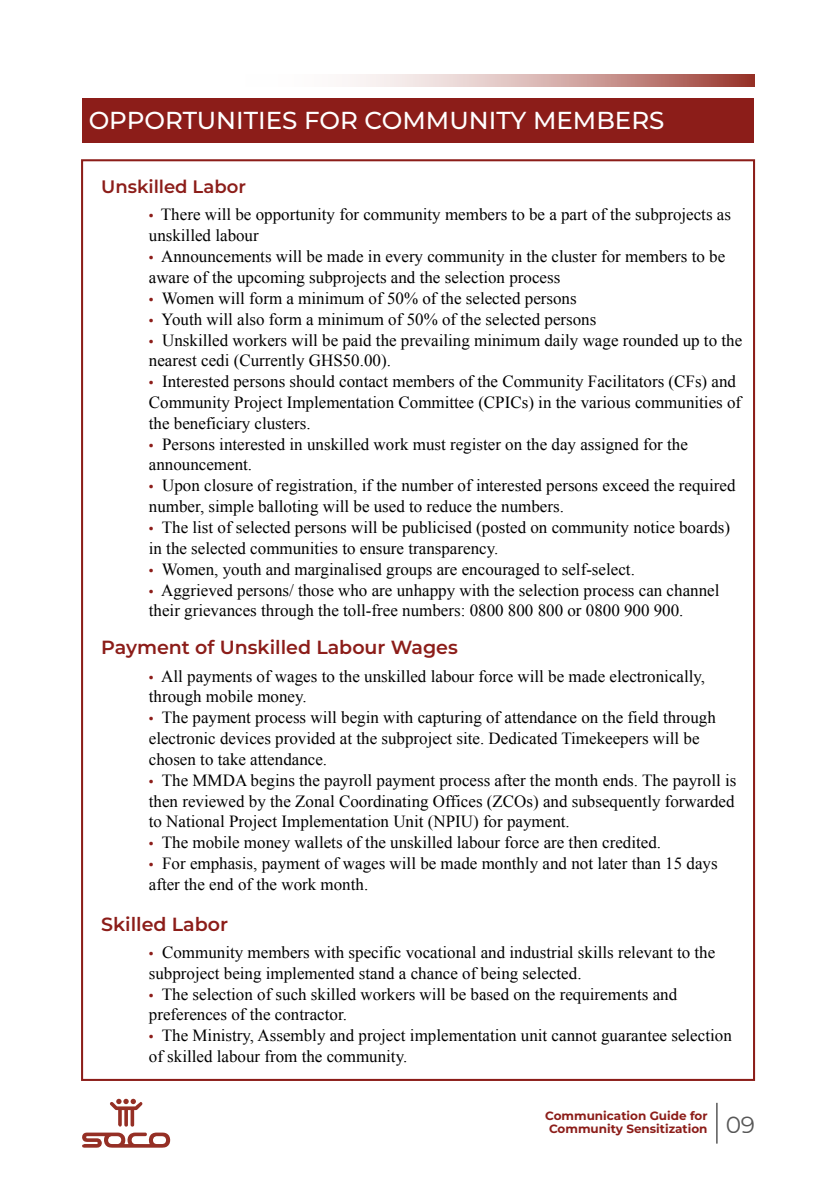
<style>
.page{position:relative;width:836px;height:1196px;background:#fff}
.page>*{position:absolute;margin:0;border:0;box-sizing:border-box;transform-origin:0 0}
.t1{font:100 24.6px "Montserrat";color:#fff}
.t2{font:100 19px "Montserrat";color:#8c1d19}
.t3{font:100 18px "Montserrat";color:#8c1d19}
.t4{font:17px/20.8px "Times New Roman";color:#000}
.t5{font:100 12px/13px "Montserrat";color:#8c1d19}
.s1{font-family:"Myriad Pro";font-size:17.2px;color:#8c1d19}
.s2{font-family:"Myriad Pro";color:#8c1d19}
.s3{font-size:23.2px;color:#000}
</style>
<div class="page">
<div style="left:82px;top:98px;width:671px;height:44px;background:#8c1d19"></div>
<svg style="left:82px;top:1132px;width:88px;height:15px"></svg>
<svg style="left:110px;top:1098px;width:32px;height:28px"></svg>
<hr style="left:715px;top:1102px;width:2px;height:41px;background:#000">
<svg style="left:352px;top:74px;width:401px;height:12px;background:#d2a7a3"></svg>
<h1 class="t1" style="left:89px;top:103px;width:577px">OPPORTUNITIES FOR COMMUNITY MEMBERS</h1>
<p class="t3" style="left:101px;top:175px;width:146px">Unskilled Labor</p>
<p class="t4" style="left:149px;top:204px;width:583px"><span class="s1">•</span> There will be opportunity for community members to be a part of the subprojects as unskilled labour</p>
<p class="t4" style="left:149px;top:245px;width:577px"><span class="s1">•</span> Announcements will be made in every community in the cluster for members to be aware of the upcoming subprojects and the selection process</p>
<p class="t4" style="left:149px;top:287px;width:429px"><span class="s1">•</span> Women will form a minimum of 50% of the selected persons</p>
<p class="t4" style="left:149px;top:308px;width:449px"><span class="s1">•</span> Youth will also form a minimum of 50% of the selected persons</p>
<p class="t4" style="left:149px;top:329px;width:594px"><span class="s1">•</span> Unskilled workers will be paid the prevailing minimum daily wage rounded up to the nearest cedi (Currently GHS50.00).</p>
<p class="t4" style="left:149px;top:371px;width:593px"><span class="s1">•</span> Interested persons should contact members of the Community Facilitators (CFs) and<br>Community Project Implementation Committee (CPICs) in the various communities of the beneficiary clusters.</p>
<p class="t4" style="left:149px;top:433px;width:540px"><span class="s1">•</span> Persons interested in unskilled work must register on the day assigned for the announcement.</p>
<p class="t4" style="left:149px;top:475px;width:588px"><span class="s1">•</span> Upon closure of registration, if the number of interested persons exceed the required number, simple balloting will be used to reduce the numbers.</p>
<p class="t4" style="left:149px;top:516px;width:582px"><span class="s1">•</span> The list of selected persons will be publicised (posted on community notice boards) in the selected communities to ensure transparency.</p>
<p class="t4" style="left:149px;top:558px;width:487px"><span class="s1">•</span> Women, youth and marginalised groups are encouraged to self-select.</p>
<p class="t4" style="left:149px;top:579px;width:572px"><span class="s1">•</span> Aggrieved persons/ those who are unhappy with the selection process can channel their grievances through the toll-free numbers: 0800 800 800 or 0800 900 900.</p>
<p class="t2" style="left:101px;top:634px;width:358px">Payment of Unskilled Labour Wages</p>
<p class="t4" style="left:149px;top:665px;width:557px"><span class="s1">•</span> All payments of wages to the unskilled labour force will be made electronically, through mobile money.</p>
<p class="t4" style="left:149px;top:707px;width:568px"><span class="s1">•</span> The payment process will begin with capturing of attendance on the field through electronic devices provided at the subproject site. Dedicated Timekeepers will be chosen to take attendance.</p>
<p class="t4" style="left:149px;top:769px;width:588px;text-align:justify"><span class="s1">•</span> The MMDA begins the payroll payment process after the month ends. The payroll is then reviewed by the Zonal Coordinating Offices (ZCOs) and subsequently forwarded to National Project Implementation Unit (NPIU) for payment.</p>
<p class="t4" style="left:149px;top:831px;width:513px"><span class="s1">•</span> The mobile money wallets of the unskilled labour force are then credited.</p>
<p class="t4" style="left:149px;top:852px;width:570px"><span class="s1">•</span> For emphasis, payment of wages will be made monthly and not later than 15 days after the end of the work month.</p>
<p class="t2" style="left:101px;top:911px;width:128px">Skilled Labor</p>
<p class="t4" style="left:149px;top:941px;width:567px"><span class="s2">•</span> Community members with specific vocational and industrial skills relevant to the subproject being implemented stand a chance of being selected.</p>
<p class="t4" style="left:149px;top:983px;width:529px"><span class="s1">•</span> The selection of such skilled workers will be based on the requirements and preferences of the contractor.</p>
<p class="t4" style="left:149px;top:1024px;width:584px"><span class="s1">•</span> The Ministry, Assembly and project implementation unit cannot guarantee selection of skilled labour from the community.</p>
<p class="t5" style="left:549px;top:1108px;width:207px;text-indent:-4px">Communication Guide for<br>Community Sensitization <span class="s3">09</span></p>
</div>
